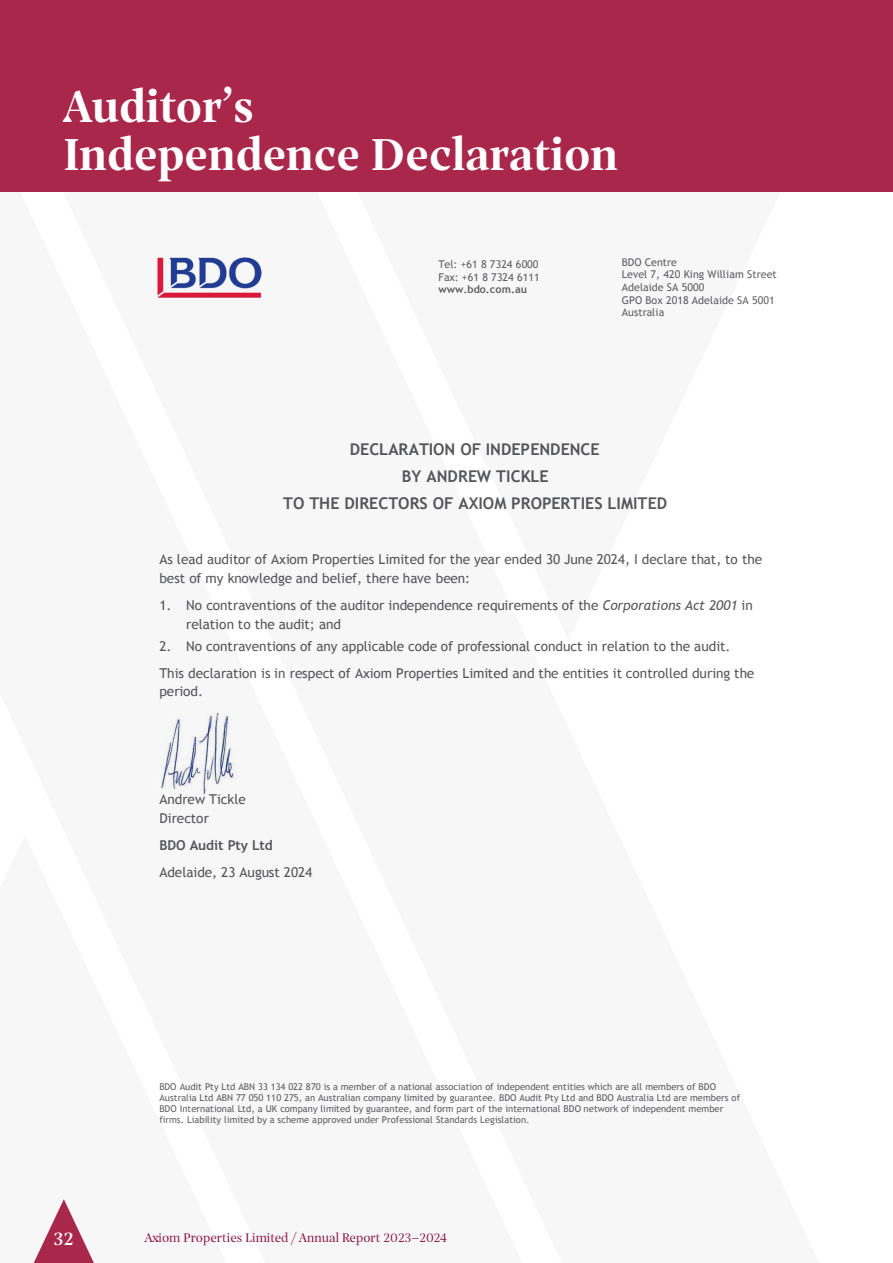
<style>
.page{position:relative;width:893px;height:1263px;background:#fff}
.page>*{position:absolute;margin:0;border:0;box-sizing:border-box;transform-origin:0 0}
.WHITE_HEADING{font:48px/48px "Prospectus M Bld";color:#fff}
.t1{font:19.5px "Prospectus M S Bd";color:#fff}
.t2{font:700 16.2px/27px "Trebuchet MS";color:#57585a;text-align:center}
.t3{font:700 16.2px "Trebuchet MS";letter-spacing:.005em;color:#231f20}
.t4{font:13.65px/19px "Trebuchet MS";color:#57585a}
.t5{font:700 13.65px "Trebuchet MS";color:#57585a}
.t6{font:13.5px "Prospectus M";color:#8c1844}
.t7{font:10.65px/12.5px "Trebuchet MS";color:#636366}
.t8{font:700 10.65px "Trebuchet MS";color:#636366}
.t9{font:9.45px/10.9px "Trebuchet MS";color:#636366}
.s1{font-style:italic}
</style>
<div class="page">
<svg style="left:33px;top:1199px;width:61px;height:64px"></svg>
<div style="left:0;top:0;width:893px;height:191px;background:#aa274c"></div>
<img style="left:158px;top:257px;width:104px;height:40px">
<div style="left:436px;top:258px;width:171px;height:12px;background:#f7f7f8"></div>
<div style="left:436px;top:270px;width:171px;height:13px;background:#f7f7f8"></div>
<div style="left:436px;top:283px;width:171px;height:12px;background:#f7f7f8"></div>
<div style="left:436px;top:295px;width:171px;height:28px;background:#f7f7f8"></div>
<div style="left:620px;top:256px;width:205px;height:12px;background:#f7f7f8"></div>
<div style="left:620px;top:268px;width:205px;height:13px;background:#f7f7f8"></div>
<div style="left:620px;top:281px;width:205px;height:12px;background:#f7f7f8"></div>
<div style="left:620px;top:293px;width:205px;height:13px;background:#f7f7f8"></div>
<div style="left:620px;top:306px;width:205px;height:12px;background:#f7f7f8"></div>
<img style="left:159px;top:711px;width:78px;height:85px">
<div style="left:45px;top:1046px;width:803px;height:123px;background:#f7f7f8"></div>
<hr style="left:892px;top:0;width:1px;height:1263px;background:#aa274c">
<p class="WHITE_HEADING" style="left:64px;top:81px;width:556px">Auditor’s<br>Independence Declaration</p>
<p class="t7" style="left:438px;top:258px;width:103px">Tel: +61 8 7324 6000<br>Fax: +61 8 7324 6111</p>
<p class="t8" style="left:438px;top:282px;width:90px">www.bdo.com.au</p>
<p class="t3" style="left:402px;top:280px;width:148px">BY ANDREW TICKLE</p>
<p class="t7" style="left:622px;top:256px;width:156px">BDO Centre<br>Level 7, 420 King William Street<br>Adelaide SA 5000<br>GPO Box 2018 Adelaide SA 5001<br>Australia</p>
<p class="t2" style="left:283px;top:436px;width:386px">DECLARATION OF INDEPENDENCE<br>BY ANDREW TICKLE<br>TO THE DIRECTORS OF AXIOM PROPERTIES LIMITED</p>
<p class="t4" style="left:159px;top:550px;width:604px">As lead auditor of Axiom Properties Limited for the year ended 30 June 2024, I declare that, to the best of my knowledge and belief, there have been:</p>
<p class="t4" style="left:186px;top:596px;width:568px;text-indent:-27px">1. No contraventions of the auditor independence requirements of the <span class="s1">Corporations Act 2001</span> in relation to the audit; and</p>
<p class="t4" style="left:159px;top:633px;width:596px;line-height:26.8px">2. No contraventions of any applicable code of professional conduct in relation to the audit.<br>This declaration is in respect of Axiom Properties Limited and the entities it controlled during the</p>
<p class="t4" style="left:159px;top:682px;width:45px">period.</p>
<p class="t4" style="left:159px;top:790px;width:88px">Andrew Tickle<br>Director</p>
<p class="t5" style="left:159px;top:837px;width:115px">BDO Audit Pty Ltd</p>
<p class="t4" style="left:159px;top:863px;width:155px">Adelaide, 23 August 2024</p>
<p class="t9" style="left:159px;top:1082px;width:582px">BDO Audit Pty Ltd ABN 33 134 022 870 is a member of a national association of independent entities which are all members of BDO Australia Ltd ABN 77 050 110 275, an Australian company limited by guarantee. BDO Audit Pty Ltd and BDO Australia Ltd are members of BDO International Ltd, a UK company limited by guarantee, and form part of the international BDO network of independent member firms. Liability limited by a scheme approved under Professional Standards Legislation.</p>
<h2 class="t1" style="left:54px;top:1224px;width:21px">32</h2>
<p class="t6" style="left:145px;top:1227px;width:304px">Axiom Properties Limited / Annual Report 2023–2024</p>
</div>
